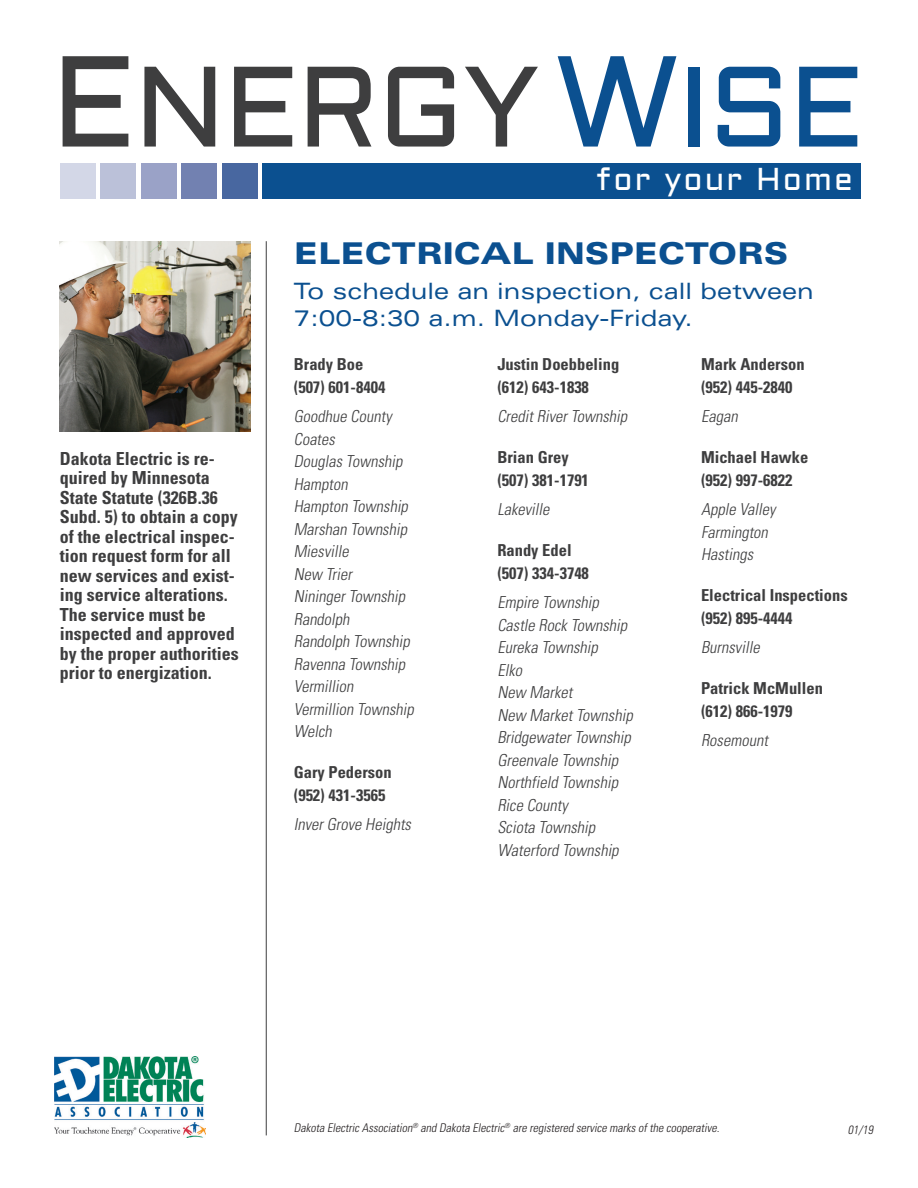
<style>
.page{position:relative;width:918px;height:1188px;background:#fff}
.page>*{position:absolute;margin:0;border:0;box-sizing:border-box;transform-origin:0 0}
.t1{font:114px "Aldrich";letter-spacing:-.015em;color:#3e3e3f}
.t2{font:31.5px "Aldrich";letter-spacing:.065em;color:#fff}
.Heading{font:900 expanded 30px "Univers LT Std";color:#0b5090}
.Subhead_1{font:expanded 22.5px/27px "Univers LT Std";color:#0b5090}
.Sidebar_Body_Copy{font:700 condensed 18px/19.5px "Univers LT Std";color:#3e3e3f}
.Body_Copy{font:italic 300 condensed 16.5px/22.5px "Univers LT Std";color:#3e3e3f}
.Body_Copy-2{font:700 condensed 16.5px/22.5px "Univers LT Std";color:#3e3e3f}
.Date{font:italic 300 condensed 12px "Univers LT Std";color:#231f20}
.s1{font-size:129px}
.s2{font-size:129px;color:#0b5090}
.s3{color:#0b5090}
</style>
<div class="page">
<img style="left:55px;top:1056px;width:151px;height:82px">
<img style="left:60px;top:241px;width:190px;height:190px">
<div style="left:60px;top:163px;width:36px;height:36px;background:#d3d7e7"></div>
<div style="left:100px;top:163px;width:36px;height:36px;background:#bbc1d9"></div>
<div style="left:141px;top:163px;width:36px;height:36px;background:#9aa2c7"></div>
<div style="left:182px;top:163px;width:36px;height:36px;background:#7281b1"></div>
<div style="left:222px;top:163px;width:36px;height:36px;background:#4867a0"></div>
<div style="left:262px;top:163px;width:599px;height:36px;background:#0b5090"></div>
<hr style="left:266px;top:241px;width:1px;height:894px;background:#3e3e3f">
<p class="t1" style="left:51px;top:29px;width:815px"><span class="s1">E</span>NERGY<span class="s2">W</span><span class="s3">ISE</span></p>
<p class="t2" style="left:596px;top:158px;width:259px">for your Home</p>
<p class="Sidebar_Body_Copy" style="left:60px;top:449px;width:180px">Dakota Electric is re&shy;quired by Minnesota<br>State Statute (326B.36<br>Subd. 5) to obtain a copy of the electrical inspec&shy;tion request form for all new services and exist&shy;ing service alterations.<br>The service must be inspected and approved by the proper authorities prior to energization.</p>
<p class="Heading" style="left:294px;top:236px;width:496px">ELECTRICAL INSPECTORS</p>
<p class="Subhead_1" style="left:294px;top:278px;width:521px">To schedule an inspection, call between<br>7:00-8:30 a.m. Monday-Friday.</p>
<p class="Body_Copy-2" style="left:294px;top:353px;width:93px">Brady Boe (507) 601-8404</p>
<p class="Body_Copy" style="left:294px;top:405px;width:125px">Goodhue County<br>Coates<br>Douglas Township<br>Hampton<br>Hampton Township<br>Marshan Township<br>Miesville<br>New Trier<br>NiningerTownship<br>Randolph<br>Randolph Township<br>Ravenna Township<br>Vermillion<br>Vermillion Township<br>Welch</p>
<p class="Body_Copy-2" style="left:294px;top:761px;width:100px">Gary Pederson (952) 431-3565</p>
<p class="Body_Copy" style="left:294px;top:813px;width:122px">InverGrove Heights</p>
<p class="Body_Copy-2" style="left:497px;top:353px;width:123px">Justin Doebbeling (612) 643-1838</p>
<p class="Body_Copy" style="left:497px;top:405px;width:135px">CreditRiverTownship</p>
<p class="Body_Copy-2" style="left:497px;top:446px;width:93px">Brian Grey (507) 381-1791</p>
<p class="Body_Copy" style="left:497px;top:498px;width:57px">Lakeville</p>
<p class="Body_Copy-2" style="left:497px;top:539px;width:93px">Randy Edel (507) 334-3748</p>
<p class="Body_Copy" style="left:497px;top:591px;width:140px">Empire Township<br>Castle RockTownship<br>Eureka Township<br>Elko<br>New Market<br>New MarketTownship<br>BridgewaterTownship<br>Greenvale Township<br>Northfield Township<br>Rice County<br>Sciota Township<br>Waterford Township</p>
<p class="Body_Copy-2" style="left:701px;top:353px;width:105px">Mark Anderson (952) 445-2840</p>
<p class="Body_Copy" style="left:701px;top:405px;width:42px">Eagan</p>
<p class="Body_Copy-2" style="left:701px;top:446px;width:109px">Michael Hawke (952) 997-6822</p>
<p class="Body_Copy" style="left:701px;top:498px;width:80px">Apple Valley<br>Farmington<br>Hastings</p>
<p class="Body_Copy-2" style="left:701px;top:584px;width:148px">Electrical Inspections (952) 895-4444</p>
<p class="Body_Copy" style="left:701px;top:636px;width:64px">Burnsville</p>
<p class="Body_Copy-2" style="left:701px;top:677px;width:123px">Patrick McMullen (612) 866-1979</p>
<p class="Body_Copy" style="left:701px;top:729px;width:72px">Rosemount</p>
<p class="Date" style="left:412px;top:1121px;width:311px"><sup>®</sup> and Dakota Electric<sup>®</sup> are registered service marksofthe cooperative.</p>
<p class="Date" style="left:294px;top:1121px;width:123px">Dakota ElectricAssociation</p>
<p class="Date" style="left:848px;top:1122px;width:29px">01/19</p>
</div>
